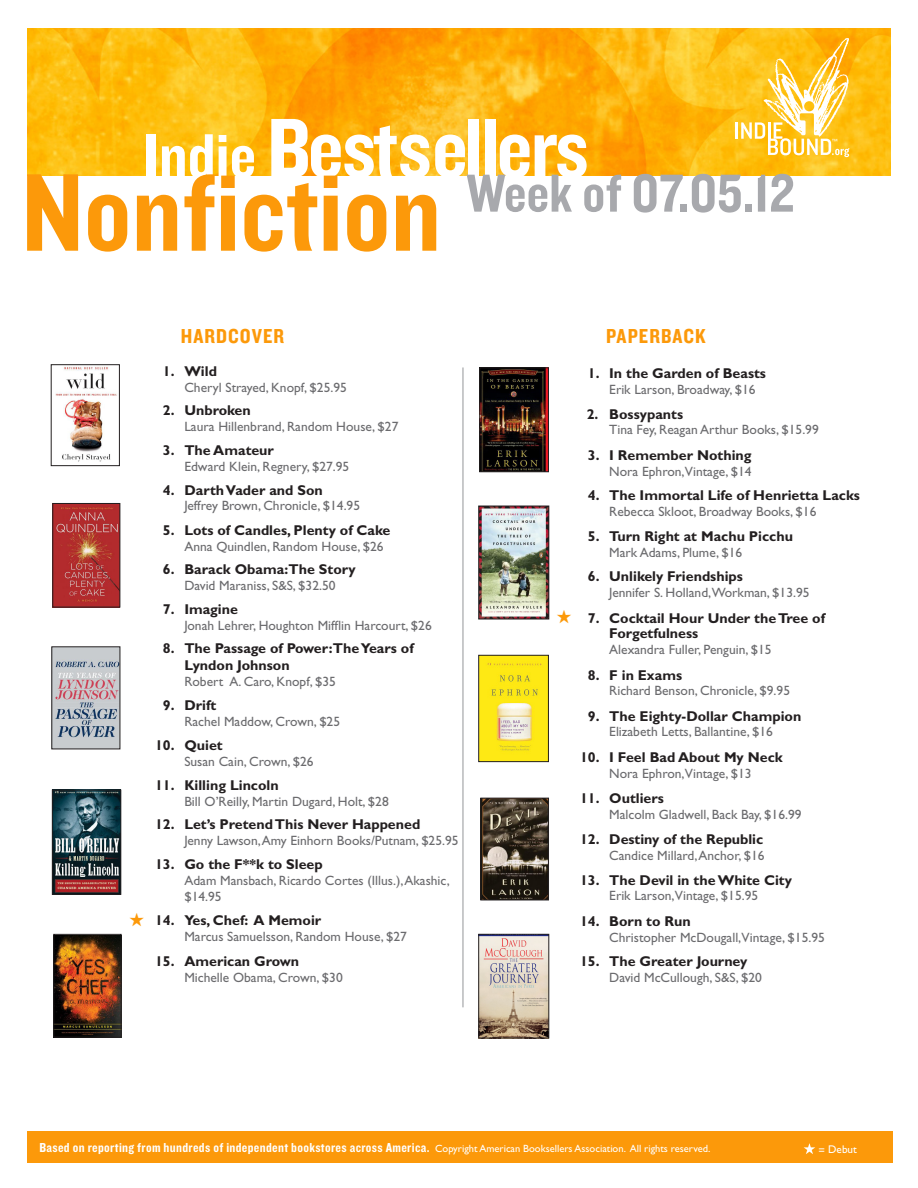
<style>
.page{position:relative;width:918px;height:1188px;background:#fff}
.page>*{position:absolute;margin:0;border:0;box-sizing:border-box;transform-origin:0 0}
.t1{font:114.6px "Knockout 50 Welterweight";color:#fc990a}
.t2{font:88.05px "Knockout 50 Welterweight";letter-spacing:-.03em;color:#fff}
.t3{font:55.5px "Knockout 50 Welterweight";color:#a8a9ad}
.t4{font:21px "Knockout 50 Welterweight";letter-spacing:.05em;color:#fc990a}
.t5{font:700 14.25px/15.8px "Gill Sans";color:#231f20}
.t6{font:13.5px/15.8px "Gill Sans";color:#6b6b6e}
.t7{font:13.5px "Knockout 50 Welterweight";letter-spacing:.025em;color:#fff}
.t8{font:11.1px "Gill Sans";color:#fff}
.s1{font-size:65.1px}
.s2{font-family:"Gill Sans";font-size:10.5px}
</style>
<div class="page">
<img style="left:27px;top:28px;width:864px;height:148px">
<hr style="left:463px;top:367px;width:1px;height:640px;background:#939598">
<div style="left:27px;top:1131px;width:865px;height:31px;background:#fc990a"></div>
<svg style="left:736px;top:38px;width:113px;height:119px"></svg>
<svg style="left:804px;top:1143px;width:11px;height:11px"></svg>
<img style="left:54px;top:792px;width:65px;height:101px">
<div style="left:52px;top:790px;width:69px;height:105px;border:1px solid #231f20"></div>
<img style="left:55px;top:505px;width:63px;height:100px">
<div style="left:53px;top:503px;width:67px;height:104px;border:1px solid #231f20"></div>
<img style="left:54px;top:649px;width:64px;height:98px">
<img style="left:54px;top:936px;width:67px;height:102px">
<div style="left:54px;top:934px;width:67px;height:103px;border:1px solid #231f20"></div>
<img style="left:55px;top:367px;width:62px;height:95px">
<div style="left:51px;top:365px;width:69px;height:101px;border:1px solid #231f20"></div>
<img style="left:482px;top:370px;width:65px;height:100px">
<div style="left:480px;top:368px;width:69px;height:104px;border:1px solid #231f20"></div>
<img style="left:480px;top:508px;width:67px;height:109px">
<div style="left:478px;top:506px;width:71px;height:113px;border:1px solid #231f20"></div>
<img style="left:483px;top:800px;width:64px;height:98px">
<div style="left:481px;top:798px;width:68px;height:102px;border:1px solid #231f20"></div>
<img style="left:481px;top:936px;width:66px;height:100px">
<div style="left:479px;top:934px;width:70px;height:104px;border:1px solid #231f20"></div>
<img style="left:480px;top:657px;width:67px;height:103px">
<div style="left:478px;top:655px;width:71px;height:107px;border:1px solid #231f20"></div>
<p class="t2" style="left:143px;top:93px;width:447px"><span class="s1">Indie</span> Bestsellers</p>
<p class="t1" style="left:22px;top:141px;width:421px">Nonfiction</p>
<p class="t3" style="left:466px;top:158px;width:330px">Week of 07.05.12</p>
<p class="t4" style="left:181px;top:323px;width:105px">HARDCOVER</p>
<p class="t4" style="left:606px;top:323px;width:101px">PAPERBACK</p>
<p class="t5" style="left:163px;top:363px;width:56px">1. Wild</p>
<p class="t6" style="left:184px;top:379px;width:164px">Cheryl Strayed, Knopf, $25.95</p>
<p class="t5" style="left:163px;top:402px;width:89px">2. Unbroken</p>
<p class="t6" style="left:184px;top:419px;width:216px">Laura Hillenbrand, Random House, $27</p>
<p class="t5" style="left:163px;top:443px;width:113px">3. The Amateur</p>
<p class="t6" style="left:184px;top:459px;width:167px">Edward Klein, Regnery, $27.95</p>
<p class="t5" style="left:163px;top:482px;width:161px">4. Darth Vader and Son</p>
<p class="t6" style="left:184px;top:498px;width:177px">Jeffrey Brown, Chronicle, $14.95</p>
<p class="t5" style="left:163px;top:522px;width:229px">5. Lots of Candles, Plenty of Cake</p>
<p class="t6" style="left:184px;top:538px;width:201px">Anna Quindlen, Random House, $26</p>
<p class="t5" style="left:163px;top:561px;width:194px">6. Barack Obama:The Story</p>
<p class="t6" style="left:184px;top:577px;width:153px">David Maraniss, S&amp;S, $32.50</p>
<p class="t5" style="left:163px;top:601px;width:76px">7. Imagine</p>
<p class="t6" style="left:184px;top:618px;width:249px">Jonah Lehrer, Houghton Mifflin Harcourt, $26</p>
<p class="t5" style="left:163px;top:640px;width:252px">8. The Passage of Power:The Years of</p>
<p class="t5" style="left:184px;top:657px;width:107px">Lyndon Johnson</p>
<p class="t6" style="left:184px;top:673px;width:153px">Robert A. Caro, Knopf, $35</p>
<p class="t5" style="left:163px;top:697px;width:55px">9. Drift</p>
<p class="t6" style="left:184px;top:713px;width:157px">Rachel Maddow, Crown, $25</p>
<p class="t5" style="left:155px;top:737px;width:69px">10. Quiet</p>
<p class="t6" style="left:184px;top:754px;width:131px">Susan Cain, Crown, $26</p>
<p class="t5" style="left:155px;top:778px;width:125px">11. Killing Lincoln</p>
<p class="t6" style="left:184px;top:794px;width:206px">Bill O’Reilly, Martin Dugard, Holt, $28</p>
<p class="t5" style="left:155px;top:816px;width:267px">12. Let’s Pretend This Never Happened</p>
<p class="t6" style="left:184px;top:833px;width:276px">Jenny Lawson, Amy Einhorn Books/Putnam, $25.95</p>
<p class="t5" style="left:155px;top:857px;width:169px">13. Go the F**k to Sleep</p>
<p class="t6" style="left:184px;top:873px;width:267px">Adam Mansbach, Ricardo Cortes (Illus.), Akashic, $14.95</p>
<p class="t5" style="left:155px;top:913px;width:168px">14. Yes, Chef: A Memoir</p>
<p class="t6" style="left:184px;top:929px;width:224px">Marcus Samuelsson, Random House, $27</p>
<p class="t5" style="left:155px;top:953px;width:146px">15. American Grown</p>
<p class="t6" style="left:184px;top:970px;width:160px">Michelle Obama, Crown, $30</p>
<p class="t5" style="left:588px;top:366px;width:180px">1. In the Garden of Beasts</p>
<p class="t6" style="left:609px;top:382px;width:148px">Erik Larson, Broadway, $16</p>
<p class="t5" style="left:587px;top:406px;width:98px">2. Bossypants</p>
<p class="t6" style="left:609px;top:422px;width:211px">Tina Fey, Reagan Arthur Books, $15.99</p>
<p class="t5" style="left:588px;top:447px;width:165px">3. I Remember Nothing</p>
<p class="t6" style="left:609px;top:463px;width:144px">Nora Ephron,Vintage, $14</p>
<p class="t5" style="left:588px;top:487px;width:274px">4. The Immortal Life of Henrietta Lacks</p>
<p class="t6" style="left:609px;top:503px;width:209px">Rebecca Skloot, Broadway Books, $16</p>
<p class="t5" style="left:588px;top:528px;width:207px">5. Turn Right at Machu Picchu</p>
<p class="t6" style="left:609px;top:545px;width:135px">Mark Adams, Plume, $16</p>
<p class="t5" style="left:588px;top:568px;width:157px">6. Unlikely Friendships</p>
<p class="t6" style="left:609px;top:585px;width:202px">Jennifer S. Holland,Workman, $13.95</p>
<p class="t5" style="left:609px;top:610px;width:217px;text-indent:-21px">7. Cocktail Hour Under the Tree of<br>Forgetfulness</p>
<p class="t6" style="left:609px;top:642px;width:164px">Alexandra Fuller, Penguin, $15</p>
<p class="t5" style="left:588px;top:667px;width:96px">8. F in Exams</p>
<p class="t6" style="left:609px;top:683px;width:182px">Richard Benson, Chronicle, $9.95</p>
<p class="t5" style="left:588px;top:708px;width:215px">9. The Eighty-Dollar Champion</p>
<p class="t6" style="left:609px;top:724px;width:165px">Elizabeth Letts, Ballantine, $16</p>
<p class="t5" style="left:580px;top:749px;width:204px">10. I Feel Bad About My Neck</p>
<p class="t6" style="left:609px;top:765px;width:144px">Nora Ephron,Vintage, $13</p>
<p class="t5" style="left:580px;top:790px;width:85px">11. Outliers</p>
<p class="t6" style="left:609px;top:807px;width:194px">Malcolm Gladwell, Back Bay, $16.99</p>
<p class="t5" style="left:580px;top:832px;width:185px">12. Destiny of the Republic</p>
<p class="t6" style="left:609px;top:848px;width:157px">Candice Millard, Anchor, $16</p>
<p class="t5" style="left:580px;top:872px;width:214px">13. The Devil in the White City</p>
<p class="t6" style="left:609px;top:888px;width:150px">Erik Larson,Vintage, $15.95</p>
<p class="t5" style="left:580px;top:913px;width:112px">14. Born to Run</p>
<p class="t6" style="left:609px;top:929px;width:217px">Christopher McDougall,Vintage, $15.95</p>
<p class="t5" style="left:580px;top:953px;width:169px">15. The Greater Journey</p>
<p class="t6" style="left:609px;top:969px;width:154px">David McCullough, S&amp;S, $20</p>
<p class="t7" style="left:39px;top:1139px;width:673px">Based on reporting from hundreds of independent bookstores across America. <span class="s2">Copyright American Booksellers Association. All rights reserved.</span></p>
<p class="t8" style="left:819px;top:1143px;width:40px">= Debut</p>
</div>
